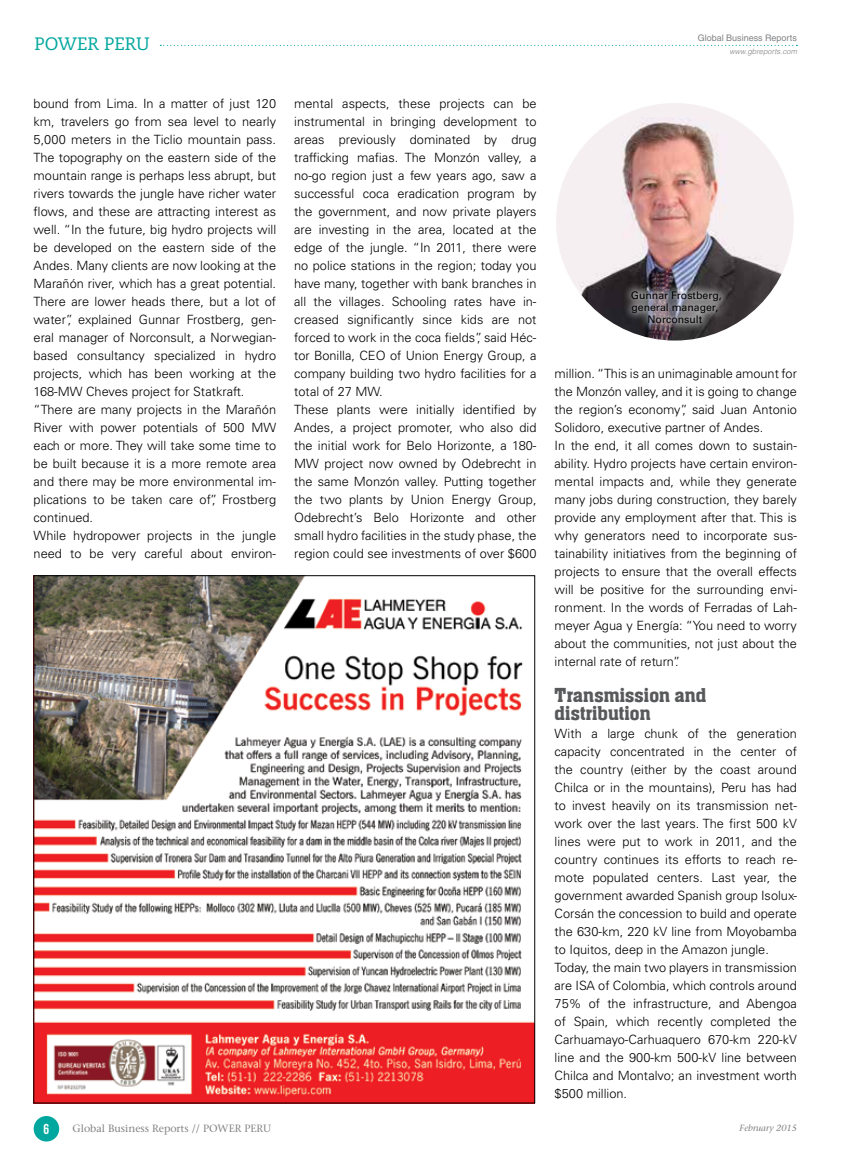
<style>
.page{position:relative;width:851px;height:1161px;background:#fff}
.page>*{position:absolute;margin:0;border:0;box-sizing:border-box;transform-origin:0 0}
.t1{font:21px/18px "Aachen Medium Plain";letter-spacing:.005em;color:#58595b}
.t2{font:18px "Caecilia LT Std";color:#00a79e}
.t3{font:14.4px "Bebas Neue";color:#fff}
.t4{font:300 12.75px/18px "Univers LT Std";color:#000}
.t5{font:10.5px/12px "Univers LT Std";color:#000;text-align:center}
.t6{font:500 10.5px "Stone Serif Std";color:#808285}
.t7{font:9px "Helvetica LT Std";color:#808285}
.t8{font:italic 500 9px "Stone Serif Std";color:#808285}
.t9{font:italic 300 7.5px "Helvetica LT Std";color:#808285}
</style>
<div class="page">
<div style="left:34px;top:1116px;width:25px;height:25px;background:#00a79e;border-radius:50%"></div>
<svg style="left:160px;top:45px;width:637px;height:1px"></svg>
<img style="left:36px;top:577px;width:497px;height:524px">
<img style="left:555px;top:102px;width:239px;height:239px;border-radius:119px">
<div style="left:622px;top:282px;width:107px;height:51px;background:#fff;opacity:.75"></div>
<h2 class="t2" style="left:34px;top:34px;width:117px">POWER PERU</h2>
<p class="t4" style="left:34px;top:95px;width:244px">bound from Lima. In a matter of just 120 km, travelers go from sea level to nearly 5,000 meters in the Ticlio mountain pass.<br>The topography on the eastern side of the mountain range is perhaps less abrupt, but rivers towards the jungle have richer water flows, and these are attracting interest as well. “In the future, big hydro projects will be developed on the eastern side of the Andes. Many clients are now looking at the Marañón river, which has a great potential.<br>There are lower heads there, but a lot of water”, explained Gunnar Frostberg, gen&shy;eral manager of Norconsult, a Norwegian&shy;based consultancy specialized in hydro projects, which has been working at the 168-MW Cheves project for Statkraft. “There are many projects in the Marañón River with power potentials of 500 MW each or more. They will take some time to be built because it is a more remote area and there may be more environmental im&shy;plications to be taken care of”, Frostberg continued.<br>While hydropower projects in the jungle need to be very careful about environ-</p>
<p class="t4" style="left:294px;top:95px;width:244px">mental aspects, these projects can be instrumental in bringing development to areas previously dominated by drug trafficking mafias. The Monzón valley, a no-go region just a few years ago, saw a successful coca eradication program by the government, and now private players are investing in the area, located at the edge of the jungle. “In 2011, there were no police stations in the region; today you have many, together with bank branches in all the villages. Schooling rates have in&shy;creased significantly since kids are not forced to work in the coca fields”, said Héc&shy;tor Bonilla, CEO of Union Energy Group, a company building two hydro facilities for a total of 27 MW.<br>These plants were initially identified by Andes, a project promoter, who also did the initial work for Belo Horizonte, a 180- MW project now owned by Odebrecht in the same Monzón valley. Putting together the two plants by Union Energy Group, Odebrecht’s Belo Horizonte and other small hydro facilities in the study phase, the region could see investments of over $600</p>
<p class="t7" style="left:697px;top:33px;width:101px">Global Business Reports</p>
<p class="t9" style="left:729px;top:46px;width:69px">www.gbreports.com</p>
<p class="t5" style="left:630px;top:289px;width:92px">Gunnar Frostberg, general manager,<br>Norconsult</p>
<p class="t4" style="left:554px;top:364px;width:244px">million. “This is an unimaginable amount for the Monzón valley, and it is going to change the region’s economy”, said Juan Antonio Solidoro, executive partner of Andes.<br>In the end, it all comes down to sustain&shy;ability. Hydro projects have certain environ&shy;mental impacts and, while they generate many jobs during construction, they barely provide any employment after that. This is why generators need to incorporate sus&shy;tainability initiatives from the beginning of projects to ensure that the overall effects will be positive for the surrounding envi&shy;ronment. In the words of Ferradas of Lah&shy;meyer Agua y Energía: “You need to worry about the communities, not just about the internal rate of return”.</p>
<h1 class="t1" style="left:554px;top:686px;width:153px">Transmission and distribution</h1>
<p class="t4" style="left:554px;top:724px;width:244px">With a large chunk of the generation capacity concentrated in the center of the country (either by the coast around Chilca or in the mountains), Peru has had to invest heavily on its transmission net&shy;work over the last years. The first 500 kV lines were put to work in 2011, and the country continues its efforts to reach re&shy;mote populated centers. Last year, the government awarded Spanish group Isolux-Corsán the concession to build and operate the 630-km, 220 kV line from Moyobamba to Iquitos, deep in the Amazon jungle.<br>Today, the main two players in transmission are ISA of Colombia, which controls around 75% of the infrastructure, and Abengoa of Spain, which recently completed the Carhuamayo-Carhuaquero 670-km 220-kV line and the 900-km 500-kV line between Chilca and Montalvo; an investment worth $500 million.</p>
<p class="t3" style="left:44px;top:1121px;width:7px">6</p>
<p class="t6" style="left:72px;top:1122px;width:200px">Global Business Reports // POWER PERU</p>
<p class="t8" style="left:739px;top:1123px;width:59px">February 2015</p>
</div>
